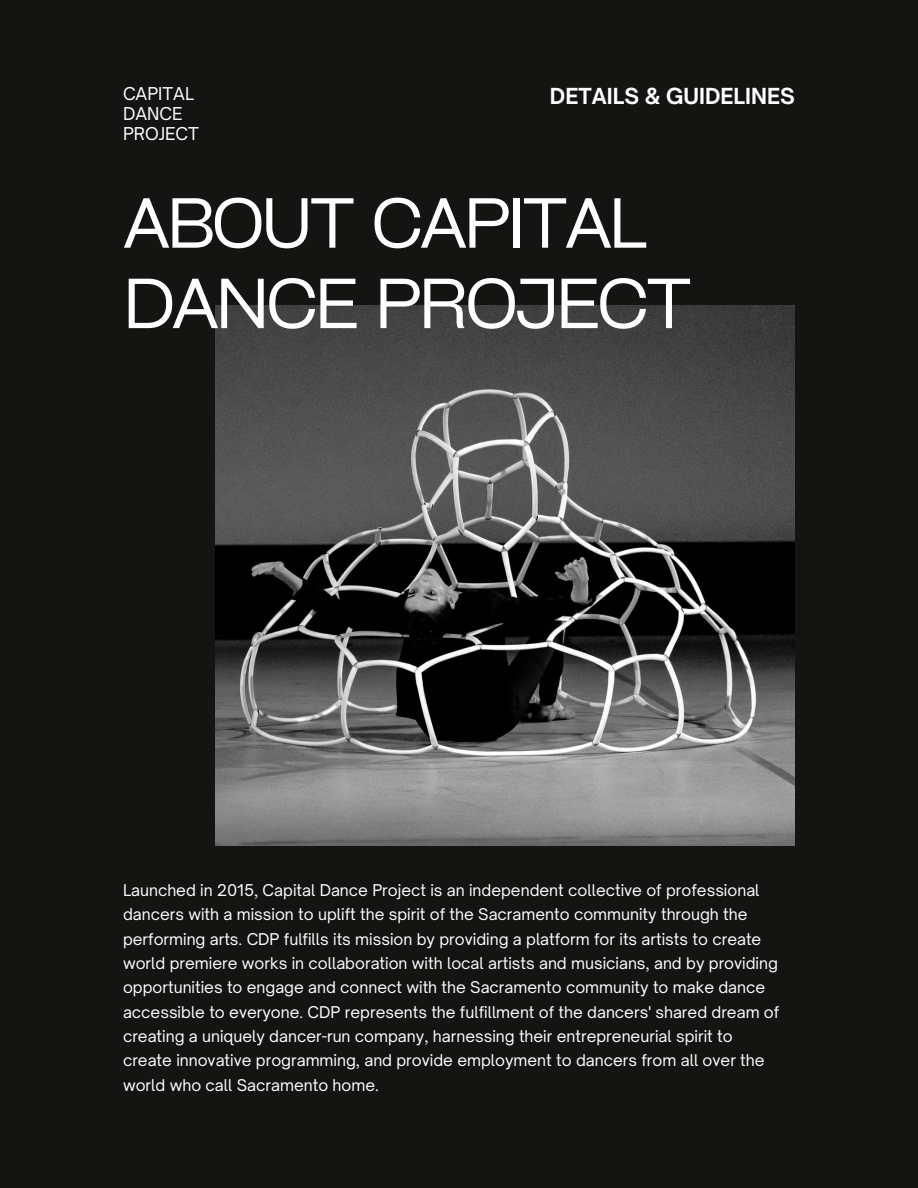
<style>
.page{position:relative;width:918px;height:1188px;background:#141412}
.page>*{position:absolute;margin:0;border:0;box-sizing:border-box;transform-origin:0 0}
.t1{font:67.8px/80.4px "Cy Grotesk Key";letter-spacing:-.05em;color:#fff}
.t2{font:700 21.15px "Open Sauce One";color:#fff}
.t3{font:16.95px/20.1px "Open Sauce One";color:#fff}
.t4{font:15.45px/24.3px "Open Sauce One";color:#fff}
</style>
<div class="page">
<img style="left:216px;top:305px;width:579px;height:540px">
<p class="t3" style="left:123px;top:83px;width:78px">CAPITAL<br>DANCE<br>PROJECT</p>
<h2 class="t2" style="left:550px;top:83px;width:247px">DETAILS &amp; GUIDELINES</h2>
<h1 class="t1" style="left:123px;top:180px;width:571px">ABOUT CAPITAL<br>DANCE PROJECT</h1>
<p class="t4" style="left:123px;top:878px;width:658px">Launched in 2015, Capital Dance Project is an independent collective of professional dancers with a mission to uplift the spirit of the Sacramento community through the performing arts. CDP fulfills its mission by providing a platform for its artists to create world premiere works in collaboration with local artists and musicians, and by providing opportunities to engage and connect with the Sacramento community to make dance accessible to everyone. CDP represents the fulfillment of the dancers' shared dream of creating a uniquely dancer-run company, harnessing their entrepreneurial spirit to create innovative programming, and provide employment to dancers from all over the world who call Sacramento home.</p>
</div>
